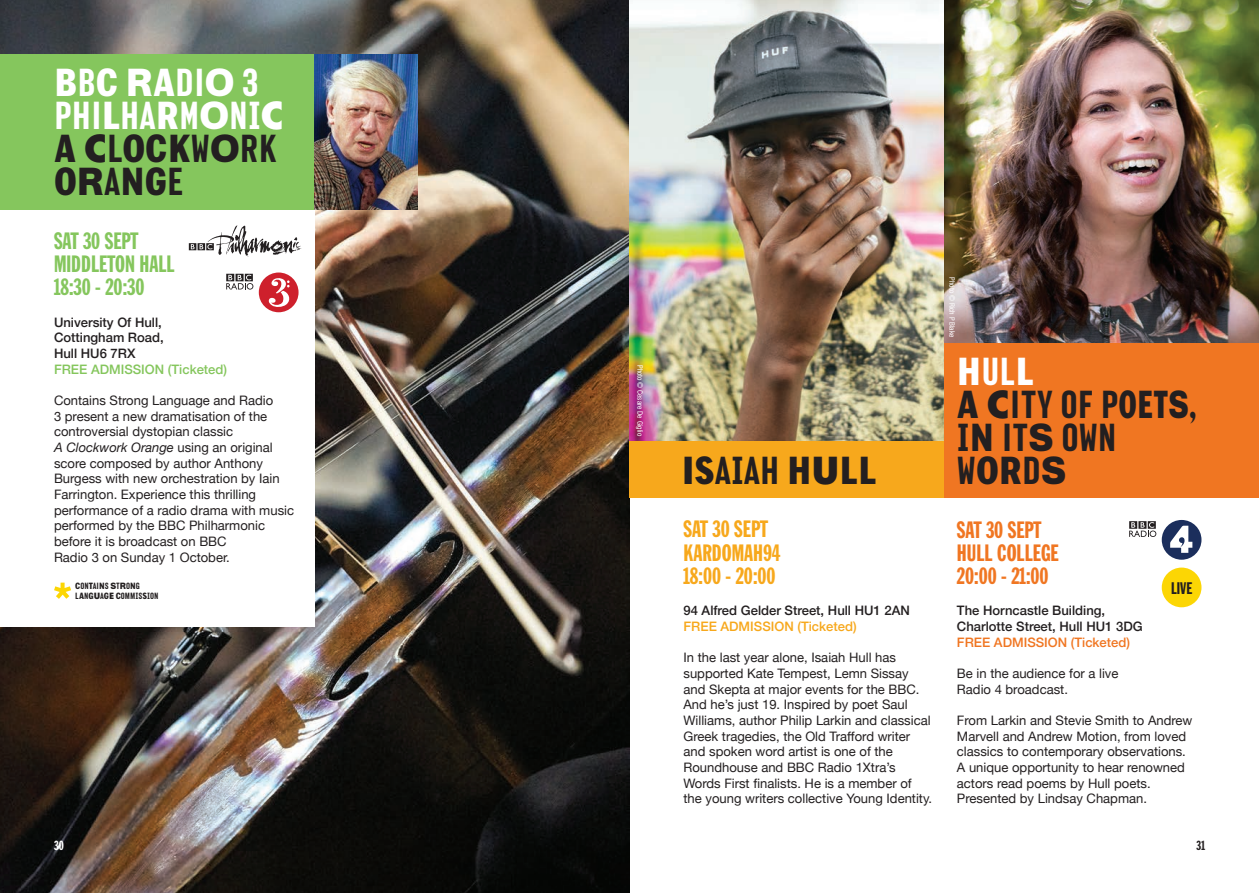
<style>
.page{position:relative;width:1259px;height:893px;background:#fff}
.page>*{position:absolute;margin:0;border:0;box-sizing:border-box;transform-origin:0 0}
.t1{font:42px/33px "Local Gothic";color:#231f20}
.t2{font:42px/33px "Local Gothic";color:#fff}
.t3{font:23.25px/23.2px "Franklin Gothic Std Extra Cond";color:#85c65d}
.t4{font:23.25px/23.2px "Franklin Gothic Std Extra Cond";color:#f07622}
.t5{font:23.25px/23.2px "Franklin Gothic Std Extra Cond";color:#f7a81c}
.t6{font:16.5px "Franklin Gothic Std Extra Cond";color:#231f20}
.t7{font:13.05px/15.6px "Helvetica Neue";color:#231f20}
.t8{font:500 13.05px/15.6px "Helvetica Neue";color:#231f20}
.t9{font:500 13.05px "Helvetica Neue";color:#85c65d}
.t10{font:500 13.05px "Helvetica Neue";color:#f7a81c}
.t11{font:500 13.05px "Helvetica Neue";color:#f07622}
.t12{font:13.05px "Franklin Gothic Std Extra Cond";color:#fff}
.t13{font:13.05px "Franklin Gothic Std Extra Cond";color:#231f20}
.t14{font:9.75px/9.8px "Local Gothic";color:#231f20}
.t15{font:condensed 7.5px "Helvetica Neue LT Pro";color:#fff}
.s1{font-style:italic}
</style>
<div class="page">
<img style="left:0;top:0;width:629px;height:893px">
<div style="left:0;top:139px;width:315px;height:488px;background:#fff"></div>
<div style="left:0;top:54px;width:315px;height:156px;background:#85c65d"></div>
<svg style="left:54px;top:583px;width:17px;height:16px"></svg>
<svg style="left:259px;top:273px;width:39px;height:39px"></svg>
<svg style="left:226px;top:274px;width:27px;height:16px"></svg>
<img style="left:629px;top:0;width:315px;height:442px">
<div style="left:629px;top:442px;width:315px;height:56px;background:#f7a81c"></div>
<svg style="left:1129px;top:520px;width:72px;height:40px"></svg>
<img style="left:944px;top:0;width:315px;height:343px">
<div style="left:944px;top:343px;width:315px;height:155px;background:#f07622"></div>
<img style="left:315px;top:54px;width:102px;height:156px">
<svg style="left:189px;top:225px;width:113px;height:32px"></svg>
<div style="left:1161px;top:568px;width:40px;height:39px;background:#fcd604;border-radius:50%"></div>
<h1 class="t2" style="left:54px;top:65px;width:231px">BBC RADIO 3<br>PHILHARMONIC</h1>
<h1 class="t1" style="left:54px;top:131px;width:221px">A CLOCKWORK<br>ORANGE</h1>
<h2 class="t3" style="left:54px;top:230px;width:122px">SAT 30 SEPT<br>MIDDLETON HALL<br>18:30 - 20:30</h2>
<p class="t8" style="left:54px;top:313px;width:111px">University Of Hull,<br>Cottingham Road,<br>Hull HU6 7RX</p>
<p class="t9" style="left:54px;top:359px;width:175px">FREE ADMISSION (Ticketed)</p>
<p class="t7" style="left:54px;top:393px;width:242px">Contains Strong Language and Radio<br>3 present a new dramatisation of the controversial dystopian classic<br><span class="s1">A Clockwork Orange</span> using an original score composed by author Anthony Burgess with new orchestration by Iain Farrington. Experience this thrilling performance of a radio drama with music performed by the BBC Philharmonic before it is broadcast on BBC<br>Radio 3 on Sunday 1 October.</p>
<p class="t14" style="left:75px;top:581px;width:66px">CONTAI NS STRONG<br>LANG</p>
<p class="t14" style="left:94px;top:591px;width:61px">UAGE COMMISSION</p>
<p class="t15" style="left:644px;top:365px;width:72px;rotate:90deg">Photo © Cesare De Giglio</p>
<h1 class="t1" style="left:682px;top:453px;width:196px">ISAIAH HU LL</h1>
<h2 class="t5" style="left:683px;top:518px;width:98px">SAT 30 SEPT<br>KARDOMAH94<br>18:00 - 20:00</h2>
<p class="t8" style="left:683px;top:602px;width:228px">94 Alfred Gelder Street, Hull HU1 2AN</p>
<p class="t10" style="left:683px;top:616px;width:175px">FREE ADMISSION (Ticketed)</p>
<p class="t7" style="left:683px;top:650px;width:250px">In the last year alone, Isaiah Hull has supported Kate Tempest, Lemn Sissay and Skepta at major events for the BBC.<br>And he’s just 19. Inspired by poet Saul Williams, author Philip Larkin and classical Greek tragedies, the Old Trafford writer and spoken word artist is one of the Roundhouse and BBC Radio 1Xtra’s Words First finalists. He is a member of the young writers collective Young Identity.</p>
<p class="t15" style="left:956px;top:277px;width:61px;rotate:90deg">Photo © Rich P Blake</p>
<h1 class="t2" style="left:957px;top:355px;width:78px">HULL</h1>
<h1 class="t1" style="left:957px;top:388px;width:242px">A CITY OF POETS,<br>IN ITS OWN<br>WORDS</h1>
<h2 class="t4" style="left:957px;top:518px;width:103px">SAT 30 SEPT<br>HULL COLLEGE<br>20:00 - 21:00</h2>
<p class="t8" style="left:957px;top:602px;width:187px">The Horncastle Building,<br>Charlotte Street, Hull HU1 3DG</p>
<p class="t11" style="left:957px;top:631px;width:175px">FREE ADMISSION (Ticketed)</p>
<p class="t7" style="left:957px;top:666px;width:163px">Be in the audience for a live<br>Radio 4 broadcast.</p>
<p class="t7" style="left:957px;top:713px;width:237px">From Larkin and Stevie Smith to Andrew Marvell and Andrew Motion, from loved classics to contemporary observations.<br>A unique opportunity to hear renowned actors read poems by Hull poets.<br>Presented by Lindsay Chapman.</p>
<p class="t6" style="left:1171px;top:579px;width:23px">LIVE</p>
<p class="t12" style="left:54px;top:838px;width:11px">30</p>
<p class="t13" style="left:1196px;top:838px;width:10px">31</p>
</div>
